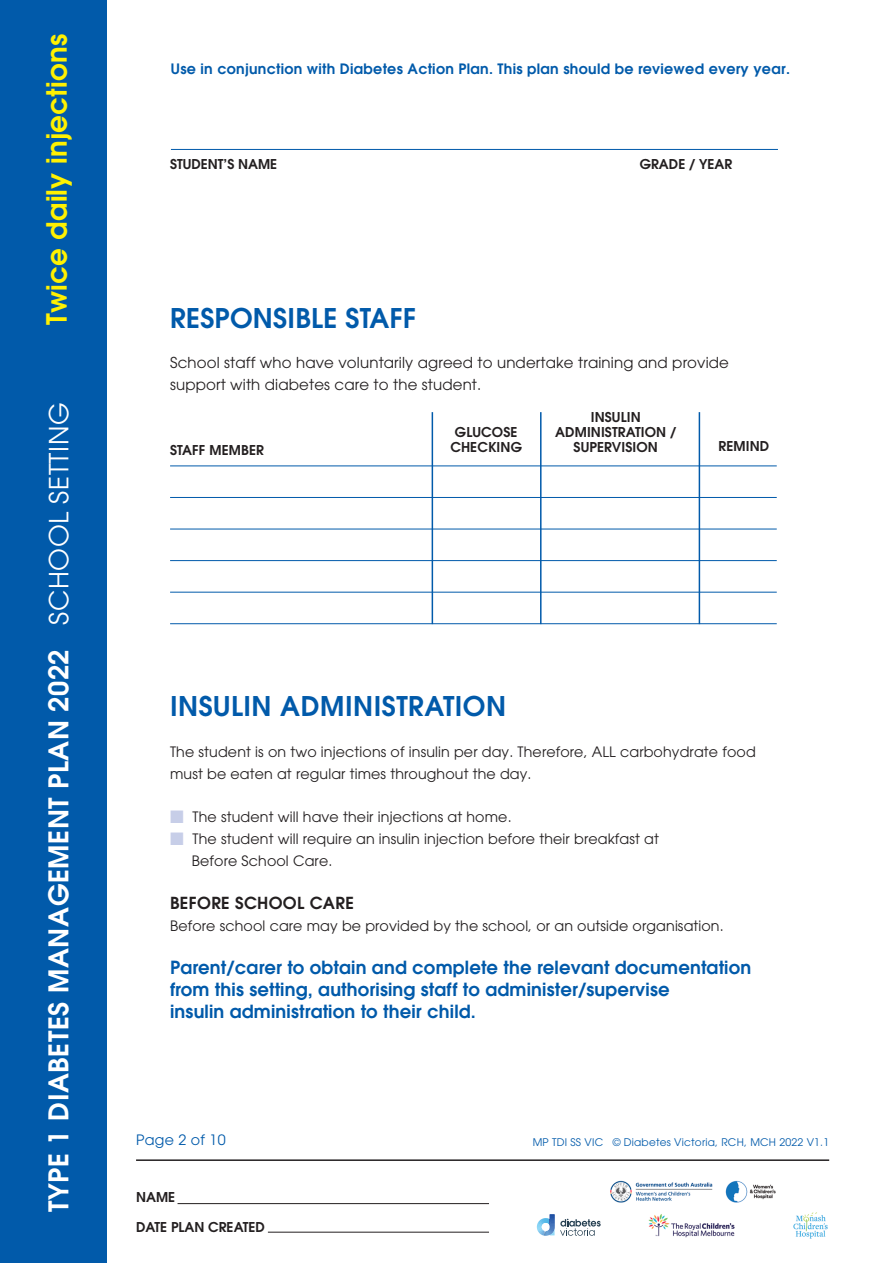
<style>
.page{position:relative;width:893px;height:1263px;background:#fff}
.page>*{position:absolute;margin:0;border:0;box-sizing:border-box;transform-origin:0 0}
.t1{font:600 27.75px "Avant Garde";letter-spacing:.01em;color:#fff101}
.t2{font:600 27px "Avant Garde";letter-spacing:.02em;color:#fff}
.t3{font:600 27px "Avant Garde";letter-spacing:.02em;color:#015aaa}
.t4{font:600 18px/21.8px "Avant Garde";letter-spacing:.01em;color:#015aaa}
.t5{font:600 16.5px "Avant Garde";letter-spacing:.02em;color:#231f20}
.t6{font:15px/21.8px "Avant Garde";letter-spacing:.01em;color:#231f20}
.t7{font:14.25px/21.8px "Avant Garde";letter-spacing:.01em;color:#231f20}
.t8{font:600 14.25px "Avant Garde";letter-spacing:.02em;color:#015aaa}
.t9{font:14.25px "Avant Garde";letter-spacing:.02em;color:#015aaa}
.t10{font:600 13.5px/15px "Avant Garde";color:#231f20}
.t11{font:10.5px "Avant Garde";letter-spacing:.02em;color:#015aaa}
.s1{font-weight:400;font-size:26.25px}
.s2{color:#c7cee8}
</style>
<div class="page">
<div style="left:0;top:0;width:106px;height:1263px;background:#015aaa"></div>
<hr style="left:136px;top:1159px;width:693px;height:2px;background:#231f20">
<hr style="left:171px;top:149px;width:607px;height:1px;background:#015aaa">
<hr style="left:170px;top:465px;width:607px;height:1px;background:#015aaa">
<hr style="left:170px;top:497px;width:607px;height:1px;background:#015aaa">
<hr style="left:170px;top:529px;width:607px;height:1px;background:#015aaa">
<hr style="left:170px;top:560px;width:607px;height:1px;background:#015aaa">
<hr style="left:170px;top:592px;width:607px;height:1px;background:#015aaa">
<hr style="left:170px;top:623px;width:607px;height:1px;background:#015aaa">
<hr style="left:432px;top:412px;width:1px;height:212px;background:#015aaa">
<hr style="left:540px;top:412px;width:2px;height:212px;background:#015aaa">
<hr style="left:699px;top:412px;width:1px;height:212px;background:#015aaa">
<hr style="left:178px;top:1203px;width:311px;height:1px;background:#231f20">
<hr style="left:268px;top:1232px;width:221px;height:1px;background:#231f20">
<img style="left:610px;top:1180px;width:166px;height:23px">
<svg style="left:537px;top:1214px;width:64px;height:22px"></svg>
<img style="left:793px;top:1213px;width:34px;height:26px">
<img style="left:649px;top:1214px;width:86px;height:24px">
<h1 class="t1" style="left:39px;top:325px;width:292px;rotate:-90deg">Twice daily injections</h1>
<h2 class="t2" style="left:41px;top:1212px;width:811px;rotate:-90deg">TYPE 1 DIABETES management PLAN 2022 <span class="s1">SCHOOL SETTING</span></h2>
<p class="t8" style="left:171px;top:60px;width:621px">Use in conjunction with Diabetes Action Plan. This plan should be reviewed every year.</p>
<p class="t10" style="left:170px;top:157px;width:109px">STUDENT’S NAME</p>
<p class="t10" style="left:640px;top:157px;width:94px">GRADE / YEAR</p>
<h2 class="t3" style="left:170px;top:300px;width:247px">RESPONSIBLE STAFF</h2>
<p class="t6" style="left:170px;top:352px;width:560px">School staff who have voluntarily agreed to undertake training and provide support with diabetes care to the student.</p>
<p class="t10" style="left:170px;top:443px;width:16px">Staff</p>
<p class="t10" style="left:209px;top:443px;width:40px">member</p>
<p class="t10" style="left:450px;top:424px;width:73px;text-indent:31px">cose checking</p>
<p class="t10" style="left:455px;top:424px;width:10px">Glu</p>
<p class="t10" style="left:555px;top:409px;width:49px;text-indent:36px">Insulin administration</p>
<p class="t10" style="left:670px;top:424px;width:8px">/</p>
<p class="t10" style="left:573px;top:439px;width:9px">super</p>
<p class="t10" style="left:612px;top:439px;width:18px">vision</p>
<p class="t10" style="left:718px;top:439px;width:52px">REMIND</p>
<h2 class="t3" style="left:170px;top:689px;width:338px">INSULIN ADMINISTRATION</h2>
<p class="t7" style="left:170px;top:741px;width:587px">The student is on two injections of insulin per day. Therefore, ALL carbohydrate food must be eaten at regular times throughout the day.</p>
<p class="t7" style="left:170px;top:806px;width:343px"><span class="s2">■</span> The student will have their injections at home.</p>
<p class="t7" style="left:192px;top:828px;width:469px;text-indent:-22px"><span class="s2">■</span> The student will require an insulin injection before their breakfast at<br>Before School Care.</p>
<p class="t5" style="left:170px;top:892px;width:21px">Before</p>
<p class="t5" style="left:235px;top:892px;width:47px">School</p>
<p class="t5" style="left:310px;top:892px;width:12px">Care</p>
<p class="t7" style="left:170px;top:915px;width:555px">Before school care may be provided by the school, or an outside organisation.</p>
<p class="t4" style="left:170px;top:957px;width:583px">Parent/carer to obtain and complete the relevant documentation from this setting, authorising staff to administer/supervise<br>insulin administration to their child.</p>
<p class="t9" style="left:136px;top:1132px;width:91px">Page 2 of 10</p>
<p class="t11" style="left:533px;top:1136px;width:298px">MP TDI SS VIC © Diabetes Victoria, RCH, MCH 2022 V1.1</p>
<p class="t10" style="left:136px;top:1189px;width:39px">Name</p>
<p class="t10" style="left:136px;top:1219px;width:18px">Date</p>
<p class="t10" style="left:171px;top:1219px;width:9px">plan</p>
<p class="t10" style="left:208px;top:1219px;width:19px">created</p>
</div>
